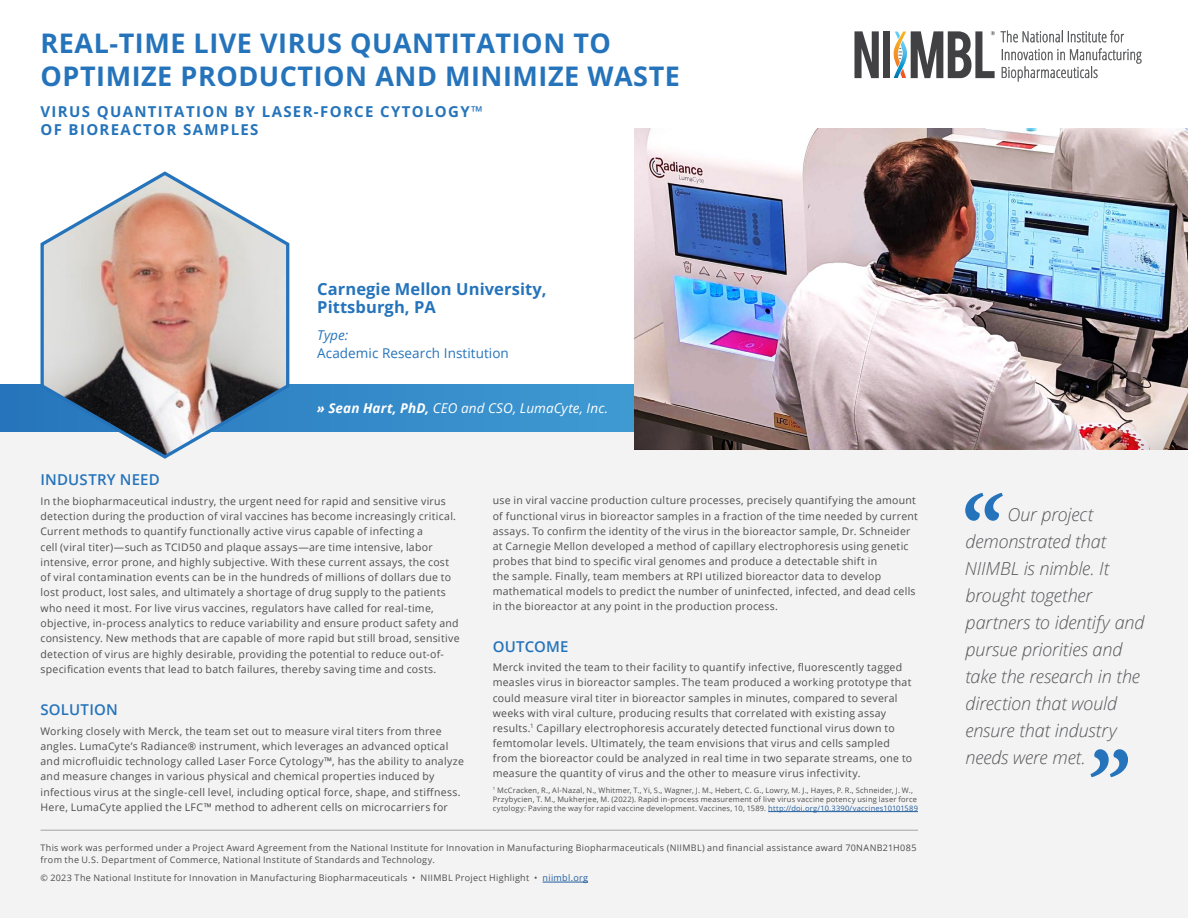
<style>
.page{position:relative;width:1188px;height:918px;background:#fff}
.page>*{position:absolute;margin:0;border:0;box-sizing:border-box;transform-origin:0 0}
.t1{font:700 27px/33px "Open Sans";letter-spacing:.02em;color:#2574bb}
.t2{font:italic 300 18px/27px "Open Sans";letter-spacing:-.005em;color:#55575a}
.t3{font:700 16.5px/18px "Open Sans";letter-spacing:.005em;color:#2574bb}
.t4{font:700 15px/18px "Open Sans";letter-spacing:.09em;color:#2574bb}
.t5{font:600 15px "Open Sans";letter-spacing:.01em;color:#2574bb}
.t6{font:italic 13.5px "Open Sans";letter-spacing:.01em;color:#fff}
.t7{font:13.5px "Open Sans";letter-spacing:.005em;color:#2574bb}
.t8{font:italic 13.5px "Open Sans";color:#2574bb}
.t9{font:10.5px/15.3px "Open Sans";letter-spacing:.025em;color:#4d4d4f}
.t10{font:9px/12px "Open Sans";letter-spacing:.035em;color:#4d4d4f}
.t11{font:7.5px/9.1px "Open Sans";letter-spacing:.025em;color:#4d4d4f}
.s1{font-weight:700}
.s2{color:#215e9e}
</style>
<div class="page">
<div style="left:0;top:418px;width:1188px;height:500px;background:#f4f3f3"></div>
<svg style="left:0;top:385px;width:634px;height:47px;background:#368dca"></svg>
<svg style="left:38px;top:171px;width:253px;height:288px"></svg>
<svg style="left:1001px;top:30px;width:123px;height:12px"></svg>
<svg style="left:1002px;top:48px;width:140px;height:34px"></svg>
<svg style="left:855px;top:31px;width:24px;height:47px"></svg>
<div style="left:883px;top:31px;width:7px;height:47px;background:#414042"></div>
<svg style="left:893px;top:31px;width:102px;height:47px"></svg>
<svg style="left:965px;top:493px;width:38px;height:28px"></svg>
<svg style="left:1090px;top:749px;width:38px;height:28px"></svg>
<hr style="left:768px;top:811px;width:150px;height:1px;background:#215e9e">
<hr style="left:40px;top:830px;width:878px;height:1px;background:#a2a4a7">
<hr style="left:543px;top:882px;width:45px;height:1px;background:#215e9e">
<img style="left:634px;top:128px;width:554px;height:322px">
<h1 class="t1" style="left:40px;top:26px;width:641px">REAL-TIME LIVE VIRUS QUANTITATION TO<br>OPTIMIZE PRODUCTION AND MINIMIZE WASTE</h1>
<h3 class="t4" style="left:40px;top:103px;width:444px">VIRUS QUANTITATION BY LASER-FORCE CYTOLOGY™<br>OF BIOREACTOR SAMPLES</h3>
<h3 class="t3" style="left:317px;top:280px;width:231px">Carnegie Mellon University,<br>Pittsburgh, PA</h3>
<p class="t8" style="left:317px;top:325px;width:33px">Type:</p>
<p class="t7" style="left:317px;top:344px;width:193px">Academic Research Institution</p>
<p class="t6" style="left:317px;top:398px;width:292px"><span class="s1">» Sean Hart, PhD,</span> CEO and CSO, LumaCyte, Inc.</p>
<h3 class="t5" style="left:40px;top:469px;width:121px">INDUSTRY NEED</h3>
<p class="t9" style="left:40px;top:493px;width:421px">In the biopharmaceutical industry, the urgent need for rapid and sensitive virus detection during the production of viral vaccines has become increasingly critical.<br>Current methods to quantify functionally active virus capable of infecting a<br>cell (viral titer)—such as TCID50 and plaque assays—are time intensive, labor intensive, error prone, and highly subjective. With these current assays, the cost of viral contamination events can be in the hundreds of millions of dollars due to lost product, lost sales, and ultimately a shortage of drug supply to the patients who need it most. For live virus vaccines, regulators have called for real-time, objective, in-process analytics to reduce variability and ensure product safety and consistency. New methods that are capable of more rapid but still broad, sensitive detection of virus are highly desirable, providing the potential to reduce out-of&shy;specification events that lead to batch failures, thereby saving time and costs.</p>
<h3 class="t5" style="left:40px;top:699px;width:79px">SOLUTION</h3>
<p class="t9" style="left:40px;top:723px;width:425px">Working closely with Merck, the team set out to measure viral titers from three angles. LumaCyte’s Radiance® instrument, which leverages an advanced optical and microfluidic technology called Laser Force Cytology™, has the ability to analyze and measure changes in various physical and chemical properties induced by infectious virus at the single-cell level, including optical force, shape, and stiffness.<br>Here, LumaCyte applied the LFC™ method to adherent cells on microcarriers for</p>
<p class="t9" style="left:493px;top:493px;width:427px">use in viral vaccine production culture processes, precisely quantifying the amount of functional virus in bioreactor samples in a fraction of the time needed by current assays. To confirm the identity of the virus in the bioreactor sample, Dr. Schneider at Carnegie Mellon developed a method of capillary electrophoresis using genetic probes that bind to specific viral genomes and produce a detectable shift in<br>the sample. Finally, team members at RPI utilized bioreactor data to develop mathematical models to predict the number of uninfected, infected, and dead cells in the bioreactor at any point in the production process.</p>
<h3 class="t5" style="left:493px;top:636px;width:77px">OUTCOME</h3>
<p class="t9" style="left:493px;top:660px;width:421px">Merck invited the team to their facility to quantify infective, fluorescently tagged measles virus in bioreactor samples. The team produced a working prototype that could measure viral titer in bioreactor samples in minutes, compared to several weeks with viral culture, producing results that correlated with existing assay results.<sup>1</sup> Capillary electrophoresis accurately detected functional virus down to femtomolar levels. Ultimately, the team envisions that virus and cells sampled from the bioreactor could be analyzed in real time in two separate streams, one to measure the quantity of virus and the other to measure virus infectivity.</p>
<p class="t11" style="left:493px;top:785px;width:427px"><sup>1</sup> McCracken, R., Al-Nazal, N., Whitmer, T., Yi, S., Wagner, J. M., Hebert, C. G., Lowry, M. J., Hayes, P. R., Schneider, J. W.,<br>Przybycien, T. M., Mukherjee, M. (2022). Rapid in-process measurement of live virus vaccine potency using laser force cytology: Paving the way for rapid vaccine development. Vaccines, 10, 1589. <span class="s2">http://doi.org/10.3390/vaccines10101589</span></p>
<p class="t10" style="left:40px;top:841px;width:878px">This work was performed under a Project Award Agreement from the National Institute for Innovation in Manufacturing Biopharmaceuticals (NIIMBL) and financial assistance award 70NANB21H085 from the U.S. Department of Commerce, National Institute of Standards and Technology.</p>
<p class="t10" style="left:40px;top:872px;width:549px">© 2023 The National Institute for Innovation in Manufacturing Biopharmaceuticals • NIIMBL Project Highlight • <span class="s2">niimbl.org</span></p>
<h2 class="t2" style="left:965px;top:500px;width:181px;text-indent:43px">Our project demonstrated that<br>NIIMBL is nimble. It brought together partners to identify and pursue priorities and take the research in the direction that would ensure that industry needs were met.</h2>
</div>
